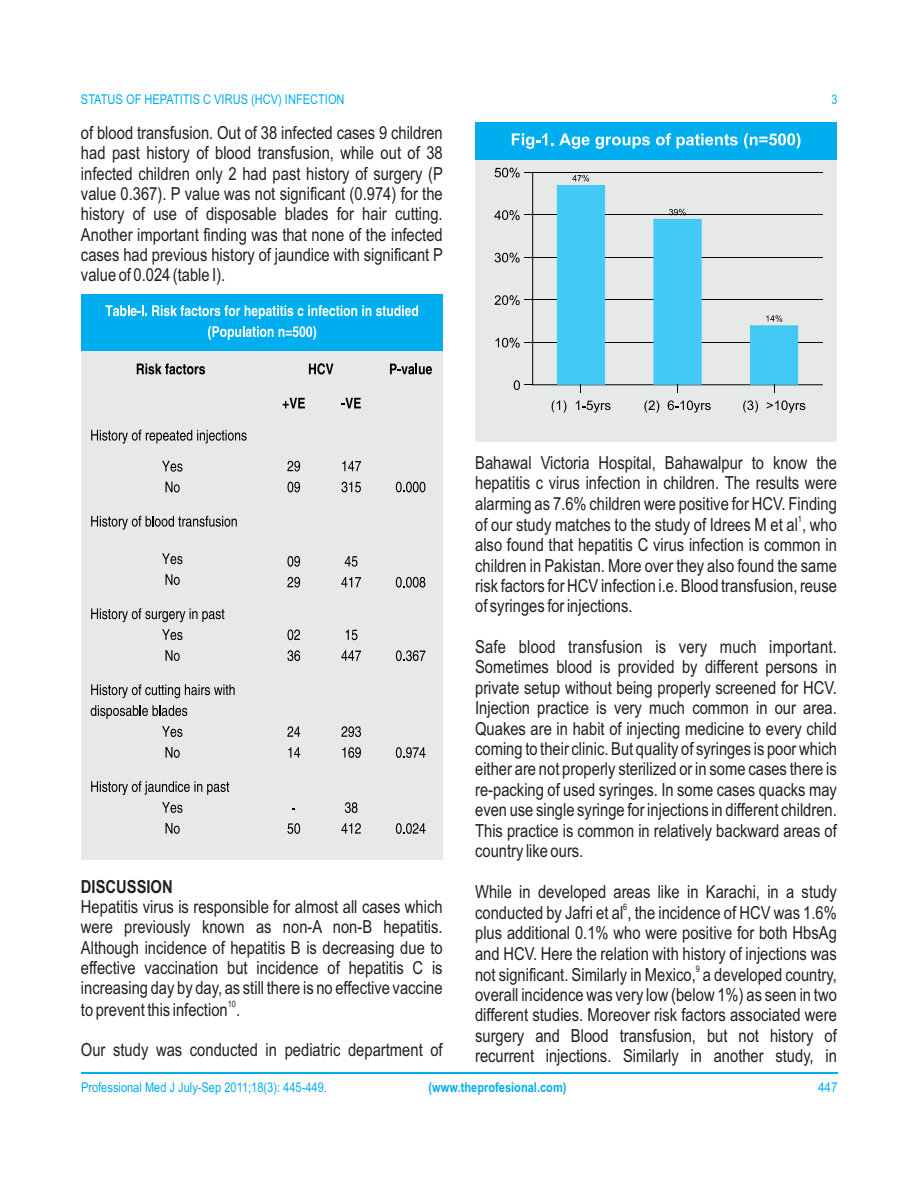
<style>
.page{position:relative;width:918px;height:1188px;background:#fff}
.page>*{position:absolute;margin:0;border:0;box-sizing:border-box;transform-origin:0 0}
.t1{font:18px/20.4px "Arial Narrow";color:#231f20;text-align:justify}
.t2{font:700 18px "Arial Narrow";color:#231f20}
.t3{font:13.5px "Arial Narrow";color:#00aeef}
.t4{font:700 13.5px "Arial Narrow";color:#00aeef}
.t5{font:13.5px "Arial Narrow";color:#00aeef;scale:1.04 1}
.t6{font:13.2px "Arial Narrow";color:#00aeef}
.t7{font:9px "Arial Narrow";color:#231f20}
</style>
<div class="page">
<hr style="left:81px;top:1072px;width:756px;height:2px;background:#00aeef">
<div style="left:81px;top:351px;width:362px;height:509px;background:#e7e8e8"></div>
<div style="left:81px;top:294px;width:362px;height:57px;background:#00aeef"></div>
<svg style="left:105px;top:305px;width:313px;height:14px"></svg>
<svg style="left:208px;top:326px;width:108px;height:14px"></svg>
<svg style="left:137px;top:363px;width:68px;height:11px"></svg>
<svg style="left:309px;top:363px;width:24px;height:12px"></svg>
<svg style="left:390px;top:364px;width:42px;height:10px"></svg>
<svg style="left:283px;top:398px;width:22px;height:10px"></svg>
<svg style="left:341px;top:398px;width:20px;height:10px"></svg>
<svg style="left:91px;top:430px;width:156px;height:14px"></svg>
<svg style="left:162px;top:461px;width:20px;height:11px"></svg>
<svg style="left:166px;top:482px;width:14px;height:11px"></svg>
<svg style="left:287px;top:461px;width:13px;height:11px"></svg>
<svg style="left:288px;top:482px;width:12px;height:10px"></svg>
<svg style="left:342px;top:461px;width:19px;height:10px"></svg>
<svg style="left:342px;top:482px;width:19px;height:10px"></svg>
<svg style="left:396px;top:482px;width:29px;height:10px"></svg>
<svg style="left:91px;top:516px;width:146px;height:14px"></svg>
<svg style="left:162px;top:553px;width:20px;height:11px"></svg>
<svg style="left:166px;top:574px;width:14px;height:11px"></svg>
<svg style="left:288px;top:556px;width:12px;height:11px"></svg>
<svg style="left:287px;top:577px;width:13px;height:11px"></svg>
<svg style="left:345px;top:556px;width:13px;height:11px"></svg>
<svg style="left:341px;top:577px;width:20px;height:10px"></svg>
<svg style="left:396px;top:577px;width:29px;height:11px"></svg>
<svg style="left:91px;top:608px;width:133px;height:14px"></svg>
<svg style="left:162px;top:629px;width:20px;height:11px"></svg>
<svg style="left:166px;top:650px;width:14px;height:11px"></svg>
<svg style="left:288px;top:629px;width:12px;height:11px"></svg>
<svg style="left:287px;top:650px;width:13px;height:11px"></svg>
<svg style="left:346px;top:629px;width:12px;height:11px"></svg>
<svg style="left:341px;top:650px;width:20px;height:11px"></svg>
<svg style="left:396px;top:650px;width:29px;height:11px"></svg>
<svg style="left:91px;top:684px;width:144px;height:14px"></svg>
<svg style="left:91px;top:705px;width:96px;height:14px"></svg>
<svg style="left:162px;top:726px;width:20px;height:11px"></svg>
<svg style="left:166px;top:747px;width:14px;height:11px"></svg>
<svg style="left:287px;top:726px;width:13px;height:11px"></svg>
<svg style="left:288px;top:747px;width:12px;height:11px"></svg>
<svg style="left:341px;top:726px;width:20px;height:11px"></svg>
<svg style="left:342px;top:747px;width:19px;height:11px"></svg>
<svg style="left:396px;top:747px;width:29px;height:11px"></svg>
<svg style="left:91px;top:781px;width:138px;height:14px"></svg>
<svg style="left:162px;top:802px;width:20px;height:11px"></svg>
<svg style="left:166px;top:823px;width:14px;height:11px"></svg>
<svg style="left:287px;top:823px;width:13px;height:11px"></svg>
<svg style="left:345px;top:802px;width:13px;height:11px"></svg>
<svg style="left:341px;top:823px;width:20px;height:11px"></svg>
<svg style="left:396px;top:823px;width:29px;height:11px"></svg>
<div style="left:475px;top:160px;width:362px;height:281px;background:#e7e8e8"></div>
<div style="left:475px;top:122px;width:362px;height:38px;background:#00aeef"></div>
<hr style="left:532px;top:172px;width:1px;height:213px;background:#000">
<hr style="left:533px;top:385px;width:289px;height:1px;background:#000">
<hr style="left:533px;top:342px;width:289px;height:1px;background:#000">
<hr style="left:533px;top:300px;width:289px;height:1px;background:#000">
<hr style="left:533px;top:257px;width:289px;height:1px;background:#000">
<hr style="left:533px;top:215px;width:289px;height:1px;background:#000">
<hr style="left:533px;top:172px;width:289px;height:1px;background:#000">
<div style="left:557px;top:185px;width:48px;height:200px;background:#44c8f5"></div>
<svg style="left:572px;top:175px;width:17px;height:6px"></svg>
<div style="left:653px;top:219px;width:49px;height:166px;background:#44c8f5"></div>
<svg style="left:669px;top:209px;width:17px;height:6px"></svg>
<div style="left:750px;top:325px;width:48px;height:60px;background:#44c8f5"></div>
<svg style="left:766px;top:315px;width:16px;height:7px"></svg>
<svg style="left:552px;top:400px;width:14px;height:13px"></svg>
<svg style="left:576px;top:400px;width:35px;height:13px"></svg>
<svg style="left:644px;top:400px;width:15px;height:13px"></svg>
<svg style="left:668px;top:400px;width:43px;height:13px"></svg>
<svg style="left:743px;top:400px;width:15px;height:13px"></svg>
<svg style="left:767px;top:400px;width:38px;height:13px"></svg>
<svg style="left:514px;top:380px;width:19px;height:10px"></svg>
<svg style="left:496px;top:338px;width:37px;height:10px"></svg>
<svg style="left:495px;top:295px;width:38px;height:10px"></svg>
<svg style="left:495px;top:253px;width:38px;height:10px"></svg>
<svg style="left:494px;top:210px;width:39px;height:10px"></svg>
<svg style="left:495px;top:168px;width:38px;height:10px"></svg>
<svg style="left:512px;top:133px;width:41px;height:16px"></svg>
<svg style="left:559px;top:133px;width:31px;height:16px"></svg>
<svg style="left:596px;top:137px;width:54px;height:12px"></svg>
<svg style="left:656px;top:133px;width:15px;height:12px"></svg>
<svg style="left:677px;top:133px;width:61px;height:16px"></svg>
<svg style="left:744px;top:133px;width:57px;height:16px"></svg>
<p class="t3" style="left:81px;top:94px;width:265px">STATUS OF HEPATITIS C VIRUS (HCV) INFECTION</p>
<p class="t6" style="left:832px;top:94px;width:8px">3</p>
<p class="t1" style="left:81px;top:124px;width:364px">of blood transfusion. Out of 38 infected cases 9 children had past history of blood transfusion, while out of 38 infected children only 2 had past history of surgery (P value 0.367). P value was not significant (0.974) for the history of use of disposable blades for hair cutting.<br>Another important finding was that none of the infected cases had previous history of jaundice with significant P value of 0.024 (table I).</p>
<p class="t1" style="left:475px;top:454px;width:363px">Bahawal Victoria Hospital, Bahawalpur to know the hepatitis c virus infection in children. The results were alarming as 7.6% children were positive for HCV. Finding</p>
<p class="t7" style="left:798px;top:515px;width:6px">1</p>
<p class="t1" style="left:475px;top:516px;width:363px">of our study matches to the study of Idrees M et al , who also found that hepatitis C virus infection is common in children in Pakistan. More over they also found the same risk factors for HCV infection i.e. Blood transfusion, reuse of syringes for injections.</p>
<p class="t1" style="left:475px;top:638px;width:363px">Safe blood transfusion is very much important.<br>Sometimes blood is provided by different persons in private setup without being properly screened for HCV.<br>Injection practice is very much common in our area.<br>Quakes are in habit of injecting medicine to every child coming to their clinic. But quality of syringes is poor which either are not properly sterilized or in some cases there is re-packing of used syringes. In some cases quacks may even use single syringe for injections in different children.<br>This practice is common in relatively backward areas of country like ours.</p>
<p class="t2" style="left:81px;top:879px;width:93px">DISCUSSION</p>
<p class="t1" style="left:475px;top:883px;width:363px">While in developed areas like in Karachi, in a study</p>
<p class="t1" style="left:81px;top:898px;width:363px">Hepatitis virus is responsible for almost all cases which</p>
<p class="t7" style="left:623px;top:903px;width:6px">6</p>
<p class="t1" style="left:475px;top:904px;width:363px">conducted by Jafri et al , the incidence of HCV was 1.6%</p>
<p class="t1" style="left:81px;top:918px;width:363px">were previously known as non-A non-B hepatitis.</p>
<p class="t1" style="left:475px;top:924px;width:363px">plus additional 0.1% who were positive for both HbsAg</p>
<p class="t1" style="left:81px;top:939px;width:363px">Although incidence of hepatitis B is decreasing due to</p>
<p class="t1" style="left:475px;top:945px;width:363px">and HCV. Here the relation with history of injections was</p>
<p class="t1" style="left:81px;top:959px;width:363px">effective vaccination but incidence of hepatitis C is</p>
<p class="t7" style="left:696px;top:965px;width:6px">9</p>
<p class="t1" style="left:475px;top:966px;width:363px">not significant. Similarly in Mexico, a developed country,</p>
<p class="t1" style="left:81px;top:980px;width:363px">increasing day by day, as still there is no effective vaccine</p>
<p class="t1" style="left:475px;top:986px;width:363px">overall incidence was very low (below 1%) as seen in two</p>
<p class="t7" style="left:228px;top:1000px;width:10px">10</p>
<p class="t1" style="left:81px;top:1001px;width:161px">to prevent this infection .</p>
<p class="t1" style="left:475px;top:1007px;width:363px">different studies. Moreover risk factors associated were surgery and Blood transfusion, but not history of</p>
<p class="t1" style="left:81px;top:1041px;width:363px">Our study was conducted in pediatric department of</p>
<p class="t1" style="left:475px;top:1047px;width:363px">recurrent injections. Similarly in another study, in</p>
<p class="t3" style="left:81px;top:1082px;width:247px">Professional Med J July-Sep 2011;18(3): 445-449.</p>
<p class="t4" style="left:429px;top:1082px;width:140px">(www.theprofesional.com)</p>
<p class="t5" style="left:818px;top:1082px;width:20px">447</p>
</div>
